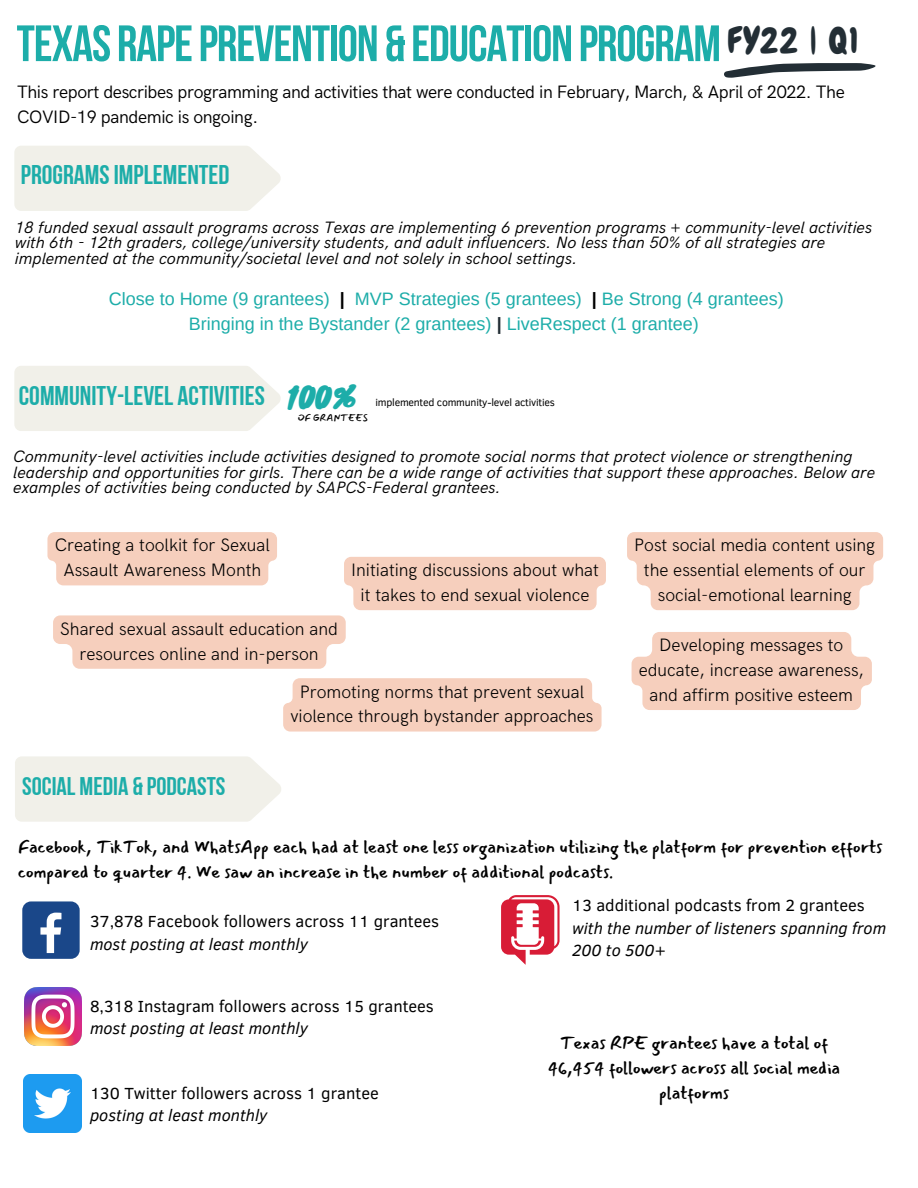
<style>
.page{position:relative;width:918px;height:1188px;background:#fff}
.page>*{position:absolute;margin:0;border:0;box-sizing:border-box;transform-origin:0 0}
.t1{font:51px "Bebas Neue Cyrillic";letter-spacing:-.02em;color:#1dada9}
.t2{font:27.3px "Knewave";color:#1dada9}
.t3{font:27px "Bebas Neue Cyrillic";color:#1dada9}
.t4{font:25.5px "Bebas Neue Cyrillic";color:#1dada9}
.t5{font:300 18px/24.8px "HK Grotesk";color:#000;text-align:center}
.t6{font:18px/24.8px "Mansalva";color:#000}
.t7{font:18px/24.8px "Arimo";color:#1dada9;text-align:center}
.t8{font:18px/24.8px "HK Grotesk";letter-spacing:-.02em;color:#000}
.t9{font:italic 16.5px/15.8px "HK Grotesk";color:#000}
.t10{font:16.5px "Clear Sans";color:#000}
.t11{font:italic 16.5px/22.5px "Clear Sans";color:#000}
.t12{font:10.5px "Clear Sans";letter-spacing:-.02em;color:#000}
.t13{font:9.6px "Mansalva";color:#000}
.s1{font-weight:700;color:#000}
.s2{font-weight:700;color:#232e35}
</style>
<div class="page">
<svg style="left:724px;top:63px;width:152px;height:15px"></svg>
<div style="left:14px;top:366px;width:267px;height:65px;background:#f1f0e9"></div>
<svg style="left:627px;top:532px;width:256px;height:78px"></svg>
<div style="left:14px;top:146px;width:267px;height:65px;background:#f1f0e9"></div>
<div style="left:283px;top:678px;width:319px;height:54px;background:#f6cfbd"></div>
<div style="left:22px;top:901px;width:58px;height:58px;background:#1a4789;border-radius:9px"></div>
<svg style="left:40px;top:913px;width:21px;height:40px"></svg>
<img style="left:25px;top:988px;width:57px;height:57px">
<img style="left:24px;top:1075px;width:57px;height:57px">
<svg style="left:501px;top:895px;width:59px;height:70px"></svg>
<div style="left:15px;top:756px;width:266px;height:66px;background:#f1f0e9"></div>
<svg style="left:47px;top:532px;width:559px;height:137px"></svg>
<svg style="left:632px;top:632px;width:240px;height:78px"></svg>
<h1 class="t1" style="left:17px;top:23px;width:844px">TEXAS RAPEPREVENTION &amp; EDUCATION PROGRAM <sup>FY22</sup> <sup>|</sup> <sup>Q1</sup></h1>
<p class="t8" style="left:17px;top:81px;width:829px">This report describes programming and activities that were conducted in February, March, &amp; April of 2022. The<br>COVID-19 pandemic is ongoing.</p>
<h3 class="t3" style="left:21px;top:164px;width:210px">PROGRAMSIMPLEMENTED</h3>
<p class="t9" style="left:15px;top:220px;width:859px">18 funded sexual assault programs across Texas are implementing 6 prevention programs + community-level activities with 6th - 12th graders, college/university students, and adult influencers. No less than 50% of all strategies are implemented at the community/societal level and not solely in school settings.</p>
<p class="t7" style="left:109px;top:286px;width:677px">Close to Home (9 grantees) <span class="s1">|</span> MVP Strategies (5 grantees) <span class="s1">|</span> Be Strong (4 grantees)<br>Bringing in the Bystander (2 grantees) <span class="s2">|</span> LiveRespect (1 grantee)</p>
<h3 class="t3" style="left:19px;top:384px;width:247px">COMMUNITY-LEVEL ACTIVITIES</h3>
<h2 class="t2" style="left:287px;top:375px;width:72px">100%</h2>
<p class="t13" style="left:298px;top:412px;width:71px">OF GRANTEES</p>
<p class="t12" style="left:375px;top:394px;width:181px">implemented community-level activities</p>
<p class="t9" style="left:13px;top:449px;width:863px">Community-level activities include activities designed to promote social norms that protect violence or strengthening leadership and opportunities for girls. There can be a wide range of activities that support these approaches. Below are examples of activities being conducted by SAPCS-Federal grantees.</p>
<p class="t5" style="left:55px;top:534px;width:217px">Creating a toolkit for Sexual<br>Assault Awareness Month</p>
<p class="t5" style="left:60px;top:617px;width:279px">Shared sexual assault education and resources online and in-person</p>
<p class="t5" style="left:351px;top:558px;width:249px">Initiating discussions about what it takes to end sexual violence</p>
<h3 class="t4" style="left:22px;top:776px;width:205px">SOCIAL MEDIA &amp; PODCASTS</h3>
<p class="t5" style="left:290px;top:680px;width:305px">Promoting norms that prevent sexual violence through bystander approaches</p>
<p class="t5" style="left:634px;top:534px;width:242px">Post social media content using the essential elements of our social-emotional learning</p>
<p class="t5" style="left:639px;top:634px;width:227px">Developing messages to educate, increase awareness, and affirm positive esteem</p>
<p class="t6" style="left:18px;top:834px;width:866px">Facebook, TikTok, and WhatsApp each had at least one less organization utilizing the platform for prevention efforts compared to quarter 4. We saw an increase in the number of additional podcasts.</p>
<p class="t10" style="left:90px;top:909px;width:351px">37,878 Facebook followers across 11 grantees</p>
<p class="t11" style="left:90px;top:932px;width:219px">most posting at least monthly</p>
<p class="t10" style="left:90px;top:994px;width:345px">8,318 Instagram followers across 15 grantees</p>
<p class="t11" style="left:90px;top:1016px;width:219px">most posting at least monthly</p>
<p class="t10" style="left:90px;top:1081px;width:290px">130 Twitter followers across 1 grantee</p>
<p class="t11" style="left:90px;top:1104px;width:179px">posting at least monthly</p>
<p class="t10" style="left:572px;top:894px;width:294px">13 additional podcasts from 2 grantees</p>
<p class="t11" style="left:572px;top:916px;width:316px">with the number of listeners spanning from<br>200 to 500+</p>
<p class="t6" style="left:548px;top:1031px;width:294px;text-align:center">Texas RPE grantees have a total of<br>46,454 followers across all social media platforms</p>
</div>
